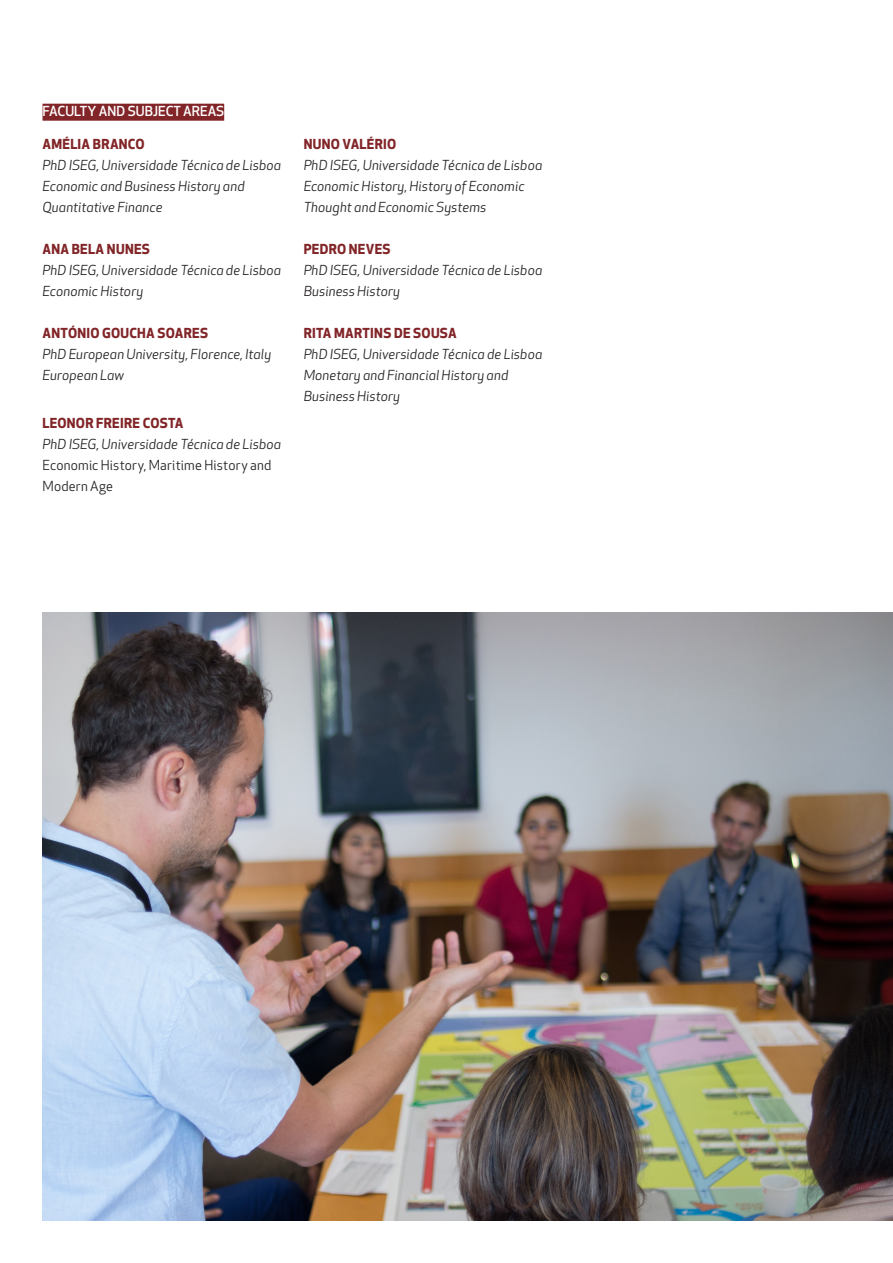
<style>
.page{position:relative;width:893px;height:1263px;background:#fff}
.page>*{position:absolute;margin:0;border:0;box-sizing:border-box;transform-origin:0 0}
.t1{font:italic 13.5px/21px "Apex New";letter-spacing:.005em;color:#231f20}
.t2{font:700 13.5px "Apex New";letter-spacing:.02em;color:#822528}
.t3{font:13.5px/21px "Apex New";letter-spacing:.015em;color:#231f20}
.t4{font:500 13.5px "Apex New";color:#fff}
</style>
<div class="page">
<img style="left:43px;top:612px;width:850px;height:608px">
<div style="left:43px;top:104px;width:181px;height:17px;background:#822528"></div>
<p class="t4" style="left:43px;top:102px;width:183px">FACULTY AND SUBJECT AREAS</p>
<p class="t2" style="left:43px;top:134px;width:104px">AMÉLIA BRANCO</p>
<p class="t1" style="left:43px;top:155px;width:240px">PhD ISEG, Universidade Técnica de Lisboa<br>Economic and Business History and<br>Quantitative Finance</p>
<p class="t2" style="left:43px;top:239px;width:109px">ANA BELA NUNES</p>
<p class="t1" style="left:43px;top:260px;width:240px">PhD ISEG, Universidade Técnica de Lisboa<br>Economic History</p>
<p class="t2" style="left:43px;top:323px;width:167px">ANTÓNIO GOUCHA SOARES</p>
<p class="t1" style="left:43px;top:344px;width:230px">PhD European University, Florence, Italy<br>European Law</p>
<p class="t2" style="left:43px;top:413px;width:143px">LEONOR FREIRE COSTA</p>
<p class="t1" style="left:43px;top:434px;width:240px">PhD ISEG, Universidade Técnica de Lisboa</p>
<p class="t3" style="left:43px;top:455px;width:230px">Economic History, Maritime History and<br>Modern Age</p>
<p class="t2" style="left:304px;top:134px;width:94px">NUNO VALÉRIO</p>
<p class="t1" style="left:304px;top:155px;width:240px">PhD ISEG, Universidade Técnica de Lisboa<br>Economic History, History of Economic<br>Thought and Economic Systems</p>
<p class="t2" style="left:304px;top:239px;width:88px">PEDRO NEVES</p>
<p class="t1" style="left:304px;top:260px;width:240px">PhD ISEG, Universidade Técnica de Lisboa<br>Business History</p>
<p class="t2" style="left:304px;top:323px;width:155px">RITA MARTINS DE SOUSA</p>
<p class="t1" style="left:304px;top:344px;width:240px">PhD ISEG, Universidade Técnica de Lisboa<br>Monetary and Financial History and<br>Business History</p>
</div>
